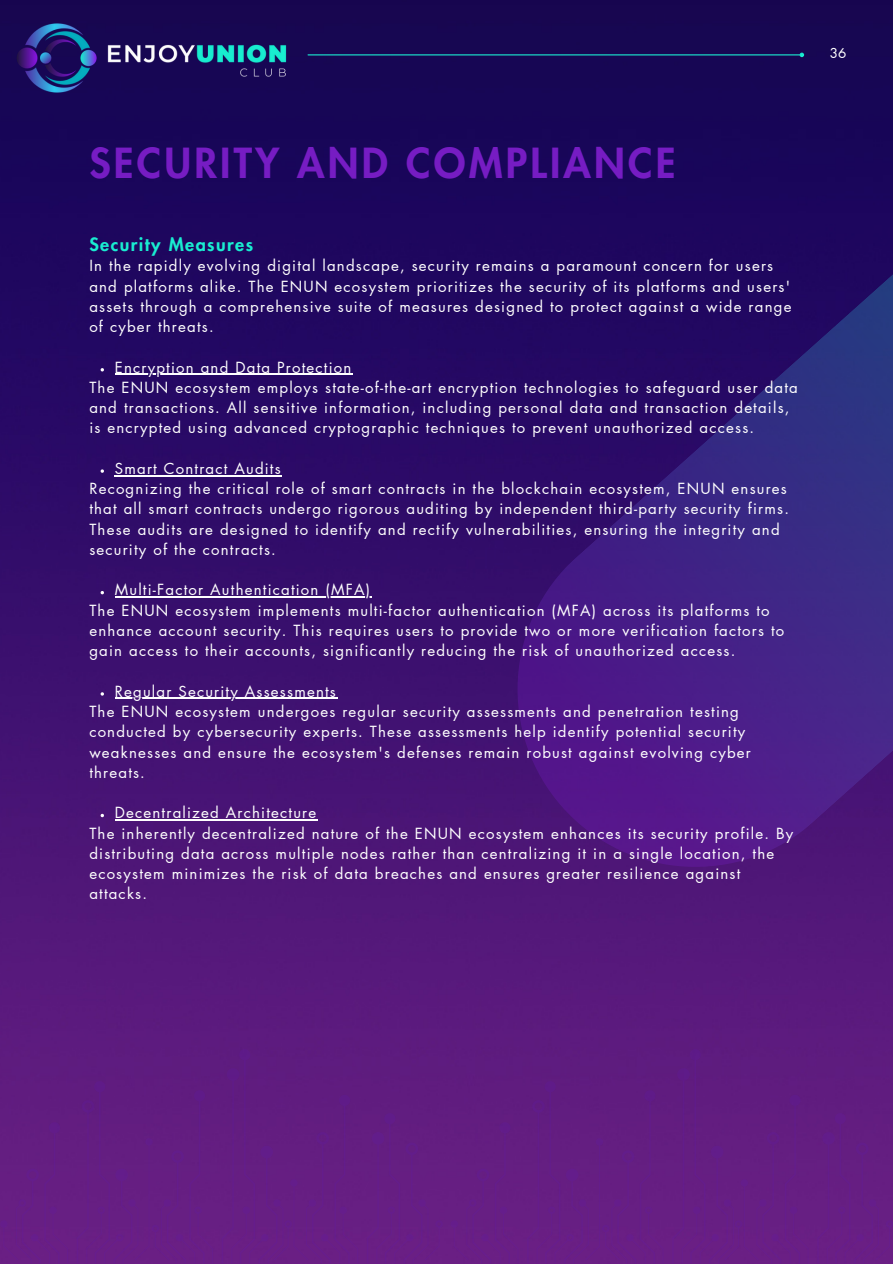
<style>
.page{position:relative;width:893px;height:1264px;background:#fff}
.page>*{position:absolute;margin:0;border:0;box-sizing:border-box;transform-origin:0 0}
.t1{font:800 40.5px "Futura LT Pro";letter-spacing:.08em;color:#761cc3}
.t2{font:800 18px "Futura LT Pro";letter-spacing:.08em;color:#19ecd0}
.t3{font:15px/20.2px "Futura LT Pro";letter-spacing:.08em;color:#fff}
.t4{font:13.5px "Futura LT Pro";color:#fff}
</style>
<div class="page">
<img style="left:0;top:0;width:892px;height:1263px">
<div style="left:740px;top:1179px;width:8px;height:7px;background:#641d8b;border-radius:4px"></div>
<div style="left:450px;top:1220px;width:8px;height:7px;background:#651d8b;border-radius:4px"></div>
<div style="left:595px;top:1138px;width:8px;height:7px;background:#621d8a;border-radius:4px"></div>
<div style="left:756px;top:1094px;width:52px;height:168px;background:#651e82"></div>
<div style="left:466px;top:1122px;width:52px;height:140px;background:#661e83"></div>
<div style="left:527px;top:1081px;width:61px;height:181px;background:#651e82"></div>
<div style="left:602px;top:1090px;width:61px;height:172px;background:#651e82"></div>
<div style="left:817px;top:1113px;width:75px;height:149px;background:#661e83"></div>
<div style="left:672px;top:1049px;width:73px;height:213px;background:#641e82"></div>
<div style="left:290px;top:1179px;width:7px;height:7px;background:#641d8b;border-radius:4px"></div>
<div style="left:0;top:1220px;width:8px;height:7px;background:#651d8b;border-radius:4px"></div>
<div style="left:145px;top:1138px;width:8px;height:7px;background:#621c89;border-radius:4px"></div>
<div style="left:306px;top:1094px;width:52px;height:168px;background:#651e82"></div>
<div style="left:16px;top:1122px;width:52px;height:140px;background:#661e83"></div>
<div style="left:77px;top:1081px;width:61px;height:181px;background:#651e82"></div>
<div style="left:152px;top:1090px;width:61px;height:172px;background:#651e82"></div>
<div style="left:367px;top:1113px;width:76px;height:149px;background:#661e82"></div>
<div style="left:222px;top:1049px;width:73px;height:213px;background:#641e82"></div>
<svg style="left:444px;top:90px;width:448px;height:850px;background:#351472"></svg>
<img style="left:13px;top:15px;width:279px;height:84px">
<hr style="left:308px;top:54px;width:491px;height:1px;background:#1aebd0">
<svg style="left:799px;top:53px;width:5px;height:4px"></svg>
<hr style="left:115px;top:374px;width:237px;height:1px;background:#fff">
<svg style="left:101px;top:469px;width:3px;height:4px"></svg>
<hr style="left:115px;top:475px;width:167px;height:1px;background:#fff">
<hr style="left:115px;top:596px;width:256px;height:1px;background:#fff">
<hr style="left:115px;top:698px;width:222px;height:1px;background:#fff">
<svg style="left:101px;top:813px;width:3px;height:4px"></svg>
<hr style="left:115px;top:819px;width:202px;height:1px;background:#fff">
<p class="t4" style="left:829px;top:47px;width:18px">36</p>
<p class="t1" style="left:89px;top:145px;width:587px">SECURITY AND COMPLIANCE</p>
<p class="t2" style="left:89px;top:236px;width:165px">Security Measures</p>
<h1 class="t3" style="left:89px;top:256px;width:703px">In the rapidly evolving digital landscape, security remains a paramount concern for users and platforms alike. The ENUN ecosystem prioritizes the security of its platforms and users' assets through a comprehensive suite of measures designed to protect against a wide range of cyber threats.</h1>
<p class="t3" style="left:115px;top:357px;width:238px">Encryption and Data Protection</p>
<p class="t3" style="left:89px;top:378px;width:710px">The ENUN ecosystem employs state-of-the-art encryption technologies to safeguard user data and transactions. All sensitive information, including personal data and transaction details, is encrypted using advanced cryptographic techniques to prevent unauthorized access.</p>
<p class="t3" style="left:115px;top:459px;width:167px">Smart Contract Audits</p>
<p class="t3" style="left:89px;top:479px;width:701px">Recognizing the critical role of smart contracts in the blockchain ecosystem, ENUN ensures that all smart contracts undergo rigorous auditing by independent third-party security firms.<br>These audits are designed to identify and rectify vulnerabilities, ensuring the integrity and security of the contracts.</p>
<p class="t3" style="left:115px;top:580px;width:257px">Multi-Factor Authentication (MFA)</p>
<p class="t3" style="left:89px;top:600px;width:696px">The ENUN ecosystem implements multi-factor authentication (MFA) across its platforms to enhance account security. This requires users to provide two or more verification factors to gain access to their accounts, significantly reducing the risk of unauthorized access.</p>
<p class="t3" style="left:115px;top:681px;width:222px">Regular Security Assessments</p>
<p class="t3" style="left:89px;top:702px;width:663px">The ENUN ecosystem undergoes regular security assessments and penetration testing conducted by cybersecurity experts. These assessments help identify potential security weaknesses and ensure the ecosystem's defenses remain robust against evolving cyber threats.</p>
<p class="t3" style="left:115px;top:803px;width:203px">Decentralized Architecture</p>
<p class="t3" style="left:89px;top:823px;width:705px">The inherently decentralized nature of the ENUN ecosystem enhances its security profile. By distributing data across multiple nodes rather than centralizing it in a single location, the ecosystem minimizes the risk of data breaches and ensures greater resilience against attacks.</p>
</div>
